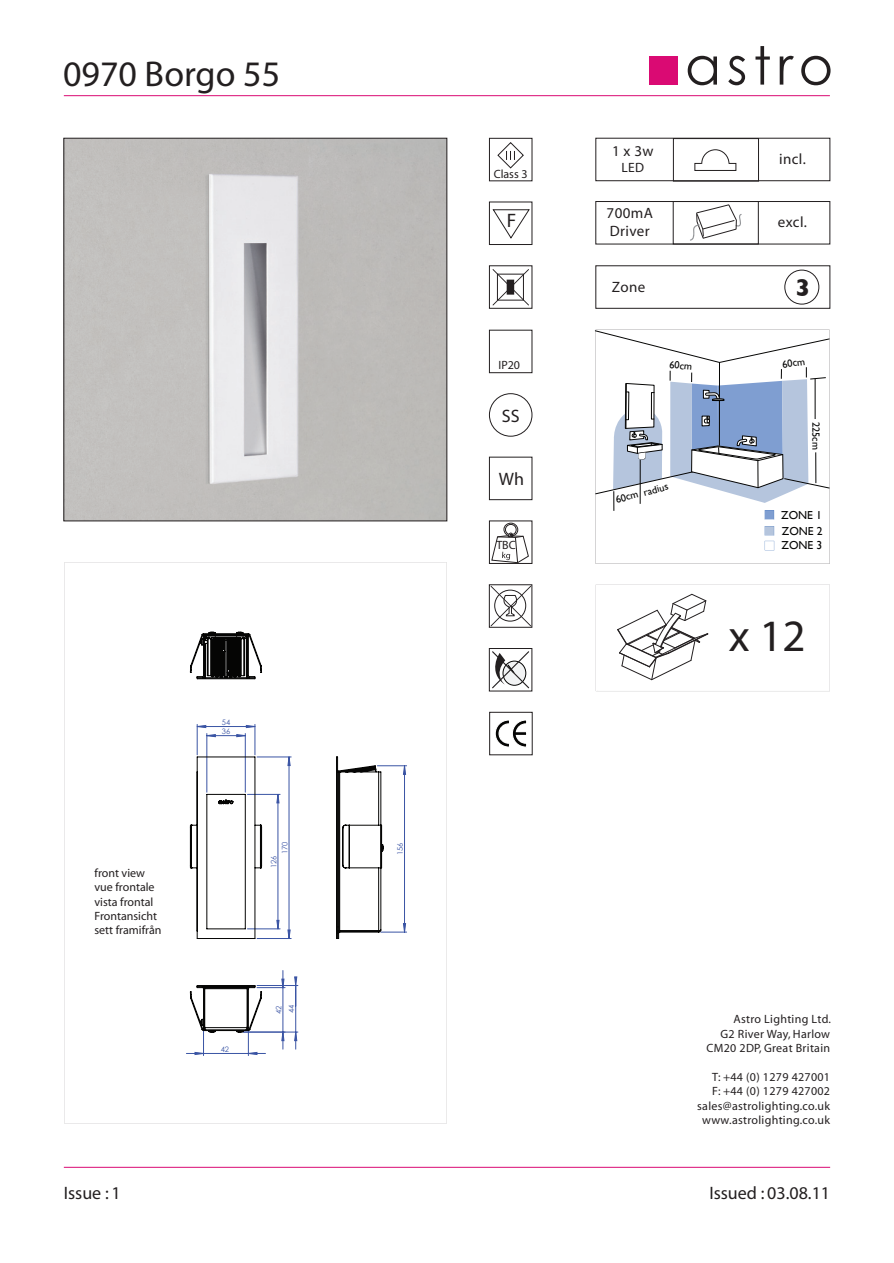
<style>
.page{position:relative;width:894px;height:1263px;background:#fff}
.page>*{position:absolute;margin:0;border:0;box-sizing:border-box;transform-origin:0 0}
.t1{font:52.95px "Century Gothic";letter-spacing:.11em;color:#231f20}
.t2{font:45px "Myriad";color:#231f20}
.t3{font:36px "Myriad";color:#231f20}
.t4{font:700 24.6px "Gill Sans";color:#231f20}
.t5{font:19.5px "Myriad";color:#231f20}
.t6{font:18px "Myriad";color:#231f20}
.t7{font:15px/18px "Myriad";letter-spacing:.025em;color:#231f20}
.t8{font:13.5px "Myriad";color:#231f20}
.t9{font:12px/14.4px "Myriad";letter-spacing:.025em;color:#231f20;text-align:right}
.t10{font:12px/14.4px "Myriad";color:#231f20}
.t11{font:11.55px/15.9px "Gill Sans";color:#050504}
.t12{font:10.35px "Gill Sans";color:#050504}
.t13{font:7.5px/12.8px "Century Gothic";color:#3a54a4}
</style>
<div class="page">
<div style="left:595px;top:138px;width:234px;height:43px;border:1px solid #231f20"></div>
<img style="left:66px;top:140px;width:379px;height:379px">
<hr style="left:64px;top:95px;width:765px;height:1px;background:#da0a73">
<hr style="left:64px;top:1167px;width:765px;height:1px;background:#da0a73">
<div style="left:648px;top:56px;width:29px;height:29px;background:#da0a73"></div>
<div style="left:784px;top:270px;width:34px;height:34px;border:1px solid #231f20;border-radius:50%"></div>
<div style="left:673px;top:138px;width:85px;height:43px;border:1px solid #231f20"></div>
<svg style="left:694px;top:149px;width:42px;height:22px"></svg>
<div style="left:489px;top:138px;width:43px;height:43px;background:#fff;border:1px solid #231f20"></div>
<svg style="left:497px;top:142px;width:27px;height:27px"></svg>
<div style="left:489px;top:202px;width:43px;height:43px;background:#fff;border:1px solid #231f20"></div>
<svg style="left:492px;top:209px;width:38px;height:30px"></svg>
<svg style="left:492px;top:269px;width:37px;height:37px"></svg>
<div style="left:489px;top:330px;width:43px;height:43px;background:#fff;border:1px solid #231f20"></div>
<svg style="left:489px;top:585px;width:43px;height:42px"></svg>
<svg style="left:490px;top:585px;width:41px;height:42px"></svg>
<div style="left:494px;top:590px;width:32px;height:31px;border:1px solid #231f20;border-radius:50%"></div>
<div style="left:489px;top:521px;width:43px;height:43px;background:#fff;border:1px solid #231f20"></div>
<div style="left:489px;top:457px;width:43px;height:43px;background:#fff;border:1px solid #231f20"></div>
<div style="left:489px;top:393px;width:43px;height:43px;border:1px solid #231f20;border-radius:50%"></div>
<div style="left:595px;top:201px;width:234px;height:43px;border:1px solid #231f20"></div>
<svg style="left:595px;top:585px;width:114px;height:106px"></svg>
<div style="left:503px;top:523px;width:15px;height:13px;border:1px solid #231f20;border-radius:50%"></div>
<div style="left:505px;top:524px;width:11px;height:11px;border:1px solid #231f20;border-radius:50%"></div>
<svg style="left:491px;top:533px;width:37px;height:30px"></svg>
<svg style="left:595px;top:519px;width:234px;height:45px"></svg>
<svg style="left:764px;top:526px;width:9px;height:9px"></svg>
<svg style="left:764px;top:541px;width:10px;height:9px"></svg>
<svg style="left:594px;top:330px;width:235px;height:189px"></svg>
<svg style="left:690px;top:205px;width:51px;height:36px"></svg>
<svg style="left:489px;top:648px;width:43px;height:43px"></svg>
<svg style="left:488px;top:650px;width:42px;height:39px"></svg>
<div style="left:489px;top:712px;width:43px;height:43px;background:#fff;border:1px solid #231f20"></div>
<svg style="left:495px;top:720px;width:32px;height:27px"></svg>
<svg style="left:64px;top:562px;width:382px;height:561px"></svg>
<hr style="left:254px;top:724px;width:1px;height:31px;background:#3a54a4">
<hr style="left:197px;top:724px;width:1px;height:31px;background:#3a54a4">
<hr style="left:245px;top:733px;width:1px;height:59px;background:#3a54a4">
<hr style="left:206px;top:733px;width:1px;height:59px;background:#3a54a4">
<svg style="left:197px;top:725px;width:58px;height:3px"></svg>
<svg style="left:206px;top:734px;width:39px;height:3px"></svg>
<svg style="left:190px;top:631px;width:72px;height:52px"></svg>
<svg style="left:186px;top:756px;width:220px;height:299px"></svg>
<div style="left:64px;top:138px;width:383px;height:383px;border:1px solid #231f20"></div>
<h3 class="t3" style="left:63px;top:56px;width:218px">0970 Borgo 55</h3>
<p class="t13" style="left:222px;top:716px;width:10px">54</p>
<p class="t10" style="left:94px;top:866px;width:69px">front view vue frontale vista frontal<br>Frontansicht sett framifrån</p>
<p class="t13" style="left:222px;top:725px;width:10px">36</p>
<p class="t13" style="left:278px;top:854px;width:14px;rotate:-90deg">170</p>
<p class="t13" style="left:267px;top:868px;width:14px;rotate:-90deg">126</p>
<p class="t13" style="left:221px;top:1042px;width:10px">42</p>
<p class="t13" style="left:272px;top:1014px;width:11px;rotate:-90deg">42<br>44</p>
<p class="t13" style="left:393px;top:855px;width:14px;rotate:-90deg">156</p>
<p class="t9" style="left:493px;top:167px;width:35px">Class 3</p>
<h3 class="t5" style="left:506px;top:211px;width:11px">F</h3>
<p class="t9" style="left:498px;top:359px;width:23px">IP20</p>
<h3 class="t6" style="left:501px;top:407px;width:19px">SS</h3>
<h3 class="t6" style="left:498px;top:470px;width:27px">Wh</h3>
<p class="t9" style="left:496px;top:539px;width:21px">TBC</p>
<p class="t7" style="left:611px;top:143px;width:43px">1 x 3w</p>
<p class="t8" style="left:621px;top:161px;width:24px">LED</p>
<p class="t7" style="left:606px;top:204px;width:48px">700mA<br>Driver</p>
<p class="t7" style="left:611px;top:279px;width:35px">Zone</p>
<h1 class="t1" style="left:684px;top:33px;width:150px">astro</h1>
<p class="t7" style="left:778px;top:150px;width:28px">incl.</p>
<p class="t7" style="left:777px;top:213px;width:31px">excl.</p>
<h3 class="t4" style="left:795px;top:273px;width:16px">3</h3>
<p class="t12" style="left:669px;top:358px;width:24px;rotate:6deg">60cm</p>
<p class="t12" style="left:781px;top:358px;width:24px;rotate:-8deg">60cm</p>
<p class="t12" style="left:821px;top:421px;width:30px;rotate:90deg">225cm</p>
<p class="t12" style="left:614px;top:494px;width:55px;rotate:-15deg">60cm radius</p>
<p class="t11" style="left:781px;top:507px;width:43px">ZONE 1<br>ZONE 2</p>
<p class="t11" style="left:781px;top:538px;width:42px">ZONE 3</p>
<h2 class="t2" style="left:728px;top:614px;width:78px">x 12</h2>
<p class="t9" style="left:706px;top:1012px;width:126px">Astro Lighting Ltd.<br>G2 River Way, Harlow<br>CM20 2DP, Great Britain</p>
<p class="t9" style="left:697px;top:1070px;width:134px">T: +44 (0) 1279 427001<br>F: +44 (0) 1279 427002 sales@astrolighting.co.uk www.astrolighting.co.uk</p>
<h3 class="t6" style="left:64px;top:1184px;width:58px">Issue : 1</h3>
<h3 class="t6" style="left:709px;top:1184px;width:122px">Issued : 03.08.11</h3>
</div>
